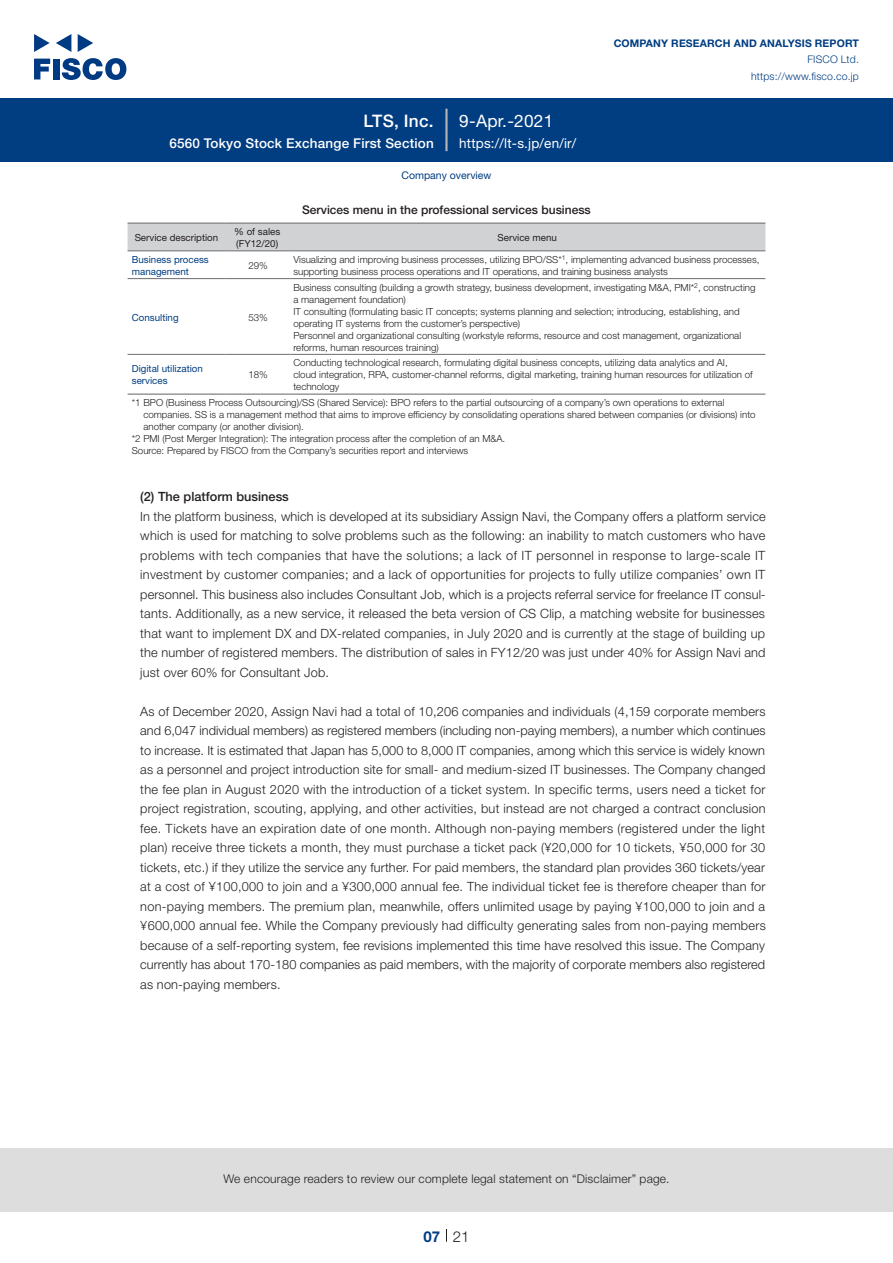
<style>
.page{position:relative;width:893px;height:1263px;background:#fff}
.page>*{position:absolute;margin:0;border:0;box-sizing:border-box;transform-origin:0 0}
.t1{font:17.25px "Helvetica Neue LT Std";letter-spacing:.015em;color:#fff}
.t2{font:500 17.25px "Helvetica Neue LT Std";letter-spacing:.015em;color:#fff}
.t3{font:300 15px "Helvetica Neue LT Std";color:#231f20}
.t4{font:700 15px "Helvetica Neue LT Std";color:#003d81}
.t5{font:500 13.5px "Helvetica Neue LT Std";letter-spacing:.015em;color:#fff}
.t6{font:13.5px "Helvetica Neue LT Std";color:#fff}
.t7{font:300 12.75px/19.5px "Helvetica Neue LT Std";letter-spacing:.015em;color:#231f20;text-align:justify}
.t8{font:500 12.75px "Helvetica Neue LT Std";color:#231f20}
.t9{font:300 12px "Helvetica Neue LT Std";letter-spacing:.015em;color:#231f20}
.t10{font:500 12px "Helvetica Neue LT Std";color:#231f20}
.t11{font:700 10.5px "Helvetica Neue LT Std";letter-spacing:.015em;color:#003d81}
.t12{font:300 10.5px/16.5px "Helvetica Neue LT Std";letter-spacing:.015em;color:#003d81;text-align:right}
.t13{font:10.5px "Helvetica Neue LT Std";color:#003d81}
.t14{font:300 9.75px/12px "Helvetica Neue LT Std";color:#231f20}
.t15{font:9.75px "Helvetica Neue LT Std";color:#003d81}
.t16{font:9.75px "Helvetica Neue LT Std";color:#231f20}
.t17{font:300 6.9px "Helvetica Neue LT Std";color:#231f20}
.s1{font-size:9.75px}
</style>
<div class="page">
<div style="left:0;top:1148px;width:893px;height:64px;background:#ddd"></div>
<svg style="left:34px;top:59px;width:16px;height:20px"></svg>
<div style="left:53px;top:59px;width:6px;height:20px;background:#003a83"></div>
<svg style="left:62px;top:58px;width:64px;height:22px"></svg>
<svg style="left:34px;top:34px;width:16px;height:18px"></svg>
<svg style="left:78px;top:34px;width:15px;height:18px"></svg>
<svg style="left:56px;top:34px;width:15px;height:18px"></svg>
<div style="left:0;top:98px;width:893px;height:64px;background:#003d81"></div>
<hr style="left:445px;top:109px;width:3px;height:42px;background:#b5b5b6">
<svg style="left:446px;top:1229px;width:1px;height:13px"></svg>
<div style="left:128px;top:224px;width:637px;height:27px;background:#d1d2d4"></div>
<hr style="left:128px;top:251px;width:97px;height:1px;background:#6c6d70">
<hr style="left:225px;top:251px;width:64px;height:1px;background:#6c6d70">
<hr style="left:289px;top:251px;width:476px;height:1px;background:#6c6d70">
<hr style="left:128px;top:278px;width:97px;height:1px;background:#6c6d70">
<hr style="left:225px;top:278px;width:64px;height:1px;background:#6c6d70">
<hr style="left:289px;top:278px;width:476px;height:1px;background:#6c6d70">
<hr style="left:128px;top:354px;width:97px;height:1px;background:#6c6d70">
<hr style="left:225px;top:354px;width:64px;height:1px;background:#6c6d70">
<hr style="left:289px;top:354px;width:476px;height:1px;background:#6c6d70">
<hr style="left:128px;top:223px;width:97px;height:1px;background:#6c6d70">
<hr style="left:225px;top:223px;width:64px;height:1px;background:#6c6d70">
<hr style="left:289px;top:223px;width:476px;height:1px;background:#6c6d70">
<hr style="left:128px;top:394px;width:97px;height:1px;background:#6c6d70">
<hr style="left:225px;top:394px;width:64px;height:1px;background:#6c6d70">
<hr style="left:289px;top:394px;width:476px;height:1px;background:#6c6d70">
<h1 class="t2" style="left:364px;top:110px;width:72px">LTS, Inc.</h1>
<p class="t5" style="left:169px;top:135px;width:266px">6560 Tokyo Stock Exchange First Section</p>
<h1 class="t1" style="left:459px;top:110px;width:96px">9-Apr.-2021</h1>
<p class="t6" style="left:459px;top:135px;width:119px">h t t p s : / / j p.s-l t / e n /i r/</p>
<p class="t13" style="left:401px;top:169px;width:92px">Company overview</p>
<p class="t10" style="left:302px;top:203px;width:290px">Services menu in the professional services business</p>
<p class="t11" style="left:614px;top:37px;width:247px">COMPANY RESEARCH AND ANALYSIS REPORT</p>
<p class="t12" style="left:751px;top:51px;width:109px">FISCO Ltd. https://www.fisco.co j p.</p>
<p class="t16" style="left:234px;top:226px;width:48px">% of sales</p>
<p class="t16" style="left:135px;top:232px;width:85px">Service description</p>
<p class="t16" style="left:498px;top:232px;width:61px">Service menu</p>
<p class="t16" style="left:236px;top:238px;width:43px">(FY12/20)</p>
<p class="t15" style="left:132px;top:253px;width:78px">Business process</p>
<p class="t14" style="left:571px;top:253px;width:190px">implementing advanced business processes,</p>
<p class="t17" style="left:562px;top:253px;width:8px">1<span class="s1">,</span></p>
<p class="t14" style="left:293px;top:253px;width:270px">Visualizing and improving business processes, utilizing BPO/SS*</p>
<p class="t14" style="left:248px;top:259px;width:21px">29%</p>
<p class="t15" style="left:132px;top:265px;width:59px">management</p>
<p class="t14" style="left:293px;top:265px;width:376px">supporting business process operations and IT operations, and training business analysts</p>
<p class="t14" style="left:248px;top:311px;width:21px">53%</p>
<p class="t17" style="left:694px;top:281px;width:8px">2<span class="s1">,</span></p>
<p class="t14" style="left:293px;top:281px;width:449px">Business consulting (building a growth strategy, business development, investigating M&amp;A, PMI*<br>a management foundation(<br>IT consulting (formulating basic IT concepts; systems planning and selection; introducing, establishing, and operating IT systems from the customer s’ perspective(<br>Personnel and organizational consulting (workstyle reforms, resource and cost management, organizational reforms, human resources training(</p>
<p class="t14" style="left:703px;top:281px;width:54px">constructing</p>
<p class="t15" style="left:132px;top:311px;width:48px">Consulting</p>
<p class="t14" style="left:293px;top:357px;width:461px">Conducting technological research, formulating digital business concepts, utilizing data analytics and AI, cloud integration, RPA, customer-channel reforms, digital marketing, training human resources for utilization of technology</p>
<p class="t14" style="left:132px;top:396px;width:594px">1* BPO (Business Process Outsourcing /) SS (Shared Service :) BPO refers to the partial outsourcing of a company s’ own operations to external</p>
<p class="t14" style="left:143px;top:408px;width:614px">companies. SS is a management method that aims to improve efficiency by consolidating operations shared between companies (or divisions) into</p>
<p class="t14" style="left:143px;top:420px;width:162px">another company (or another division .(</p>
<p class="t14" style="left:132px;top:432px;width:375px">2* PMI (Post Merger Integration :) The integration process after the completion of an M&amp;A.</p>
<p class="t14" style="left:132px;top:444px;width:338px">Source: Prepared by FISCO from the Company s’ securities report and interviews</p>
<p class="t8" style="left:140px;top:489px;width:150px">2( ) The platform business</p>
<p class="t7" style="left:140px;top:506px;width:627px">In the platform business, which is developed at its subsidiary Assign Navi, the Company offers a platform service which is used for matching to solve problems such as the following: an inability to match customers who have problems with tech companies that have the solutions; a lack of IT personnel in response to large-scale IT investment by customer companies; and a lack of opportunities for projects to fully utilize companies’ own IT</p>
<p class="t7" style="left:140px;top:604px;width:626px">tants. Additionally, as a new service it, released the beta version of CS Clip a, matching website for businesses</p>
<p class="t15" style="left:132px;top:363px;width:73px">Digital utilization</p>
<p class="t14" style="left:248px;top:369px;width:21px">18%</p>
<p class="t15" style="left:132px;top:375px;width:37px">services</p>
<p class="t7" style="left:140px;top:584px;width:627px">personnel. This business also includes Consultant Job, which is a projects referral service for freelance IT consul-</p>
<p class="t7" style="left:140px;top:623px;width:627px">that want to implement DX and DX-related companies in, July 2020 and is currently at the stage of building up the number of registered members. The distribution of sales in FY12/20 was just under 40% for Assign Navi and just over 60% for Consultant Job.</p>
<p class="t7" style="left:140px;top:701px;width:627px">As of December 2020, Assign Navi had a total of 10,206 companies and individuals (4,159 corporate members and 6,047 individual members) as registered members (including non-paying members a,) number which continues to increase isIt. estimated that Japan has 5,000 to 8,000 IT companies, among which this service is widely known as a personnel and project introduction site for small- and medium-sized IT businesses. The Company changed the fee plan in August 2020 with the introduction of a ticket system In. specific terms, users need a ticket for project registration, scouting, applying, and other activities, but instead are not charged a contract conclusion fee. Tickets have an expiration date of one month. Although non-paying members (registered under the light plan) receive three tickets a month, they must purchase a ticket pack (¥20,000 for 10 tickets, ¥50,000 for 30 tickets, etc ) . if they utilize the service any further. For paid members, the standard plan provides 360 tickets/year at a cost of ¥100,000 to join and a ¥300,000 annual fee. The individual ticket fee is therefore cheaper than for non-paying members. The premium plan, meanwhile, offers unlimited usage by paying ¥100,000 to join and a ¥600,000 annual fee. While the Company previously had difficulty generating sales from non-paying members because of a self-reporting system, fee revisions implemented this time have resolved this issue. The Company currently has about 170-180 companies as paid members, with the majority of corporate members also registered as non-paying members.</p>
<p class="t9" style="left:223px;top:1171px;width:448px">We encourage readers to review our complete legal statement on “Disclaimer” page.</p>
<p class="t4" style="left:423px;top:1227px;width:18px">07</p>
<p class="t3" style="left:453px;top:1227px;width:18px">21</p>
</div>
